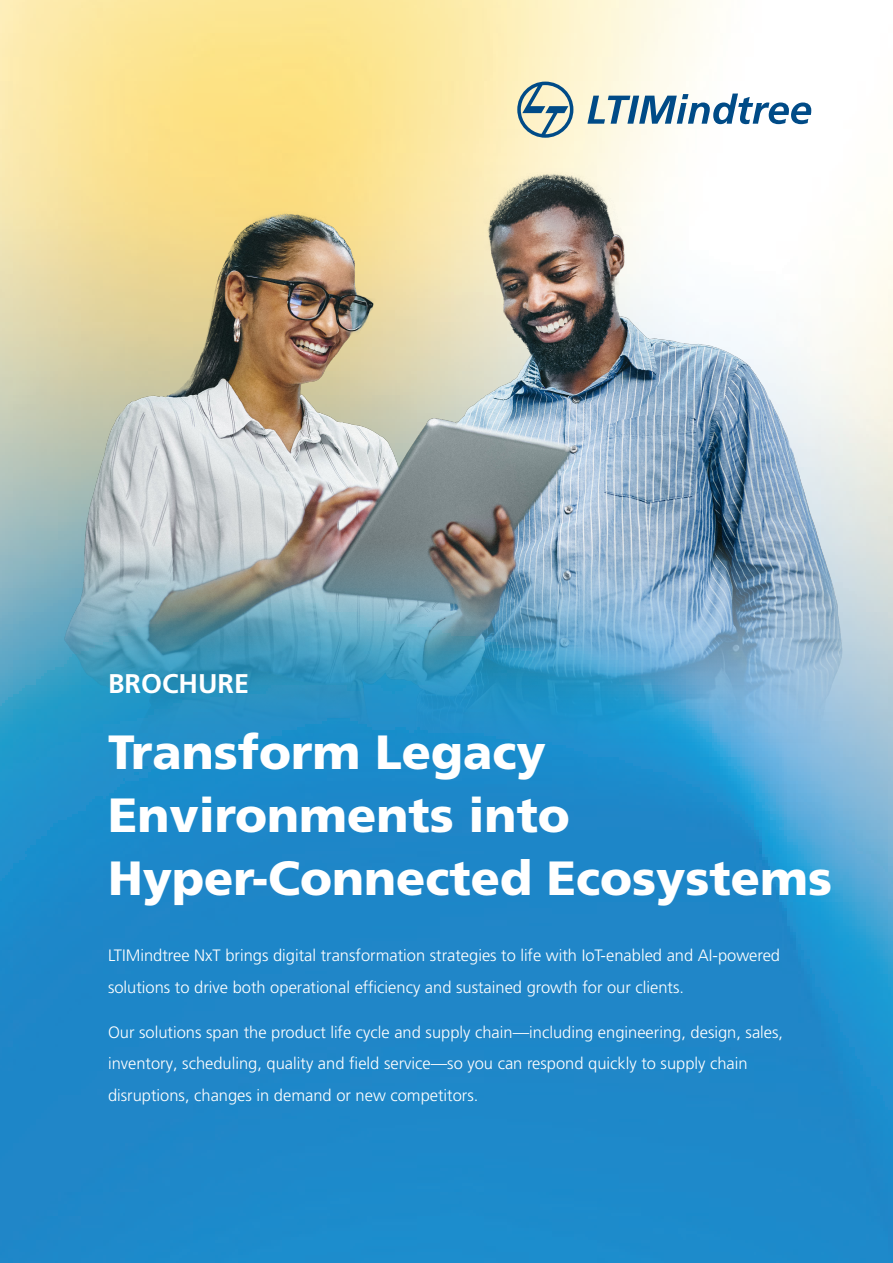
<style>
.page{position:relative;width:893px;height:1263px;background:#fff}
.page>*{position:absolute;margin:0;border:0;box-sizing:border-box;transform-origin:0 0}
.t1{font:900 48px/63px "Frutiger LT Pro";color:#fff}
.t2{font:700 27px "Frutiger LT Pro";color:#fff}
.t3{font:300 16.5px/31.5px "Frutiger LT Pro";color:#fff}
</style>
<div class="page">
<img style="left:0;top:0;width:893px;height:1263px">
<img style="left:53px;top:167px;width:800px;height:590px">
<svg style="left:517px;top:82px;width:56px;height:56px"></svg>
<svg style="left:587px;top:94px;width:224px;height:30px"></svg>
<p class="t2" style="left:108px;top:667px;width:142px">BROCHURE</p>
<p class="t1" style="left:108px;top:721px;width:726px">Transform Legacy<br>Environments into<br>Hyper-Connected Ecosystems</p>
<p class="t3" style="left:108px;top:940px;width:674px">LTIMindtree NxT brings digital transformation strategies to life with IoT-enabled and AI-powered solutions to drive both operational efficiency and sustained growth for our clients.</p>
<p class="t3" style="left:108px;top:1016px;width:677px">Our solutions span the product life cycle and supply chain—including engineering, design, sales, inventory, scheduling, quality and field service—so you can respond quickly to supply chain disruptions, changes in demand or new competitors.</p>
</div>
